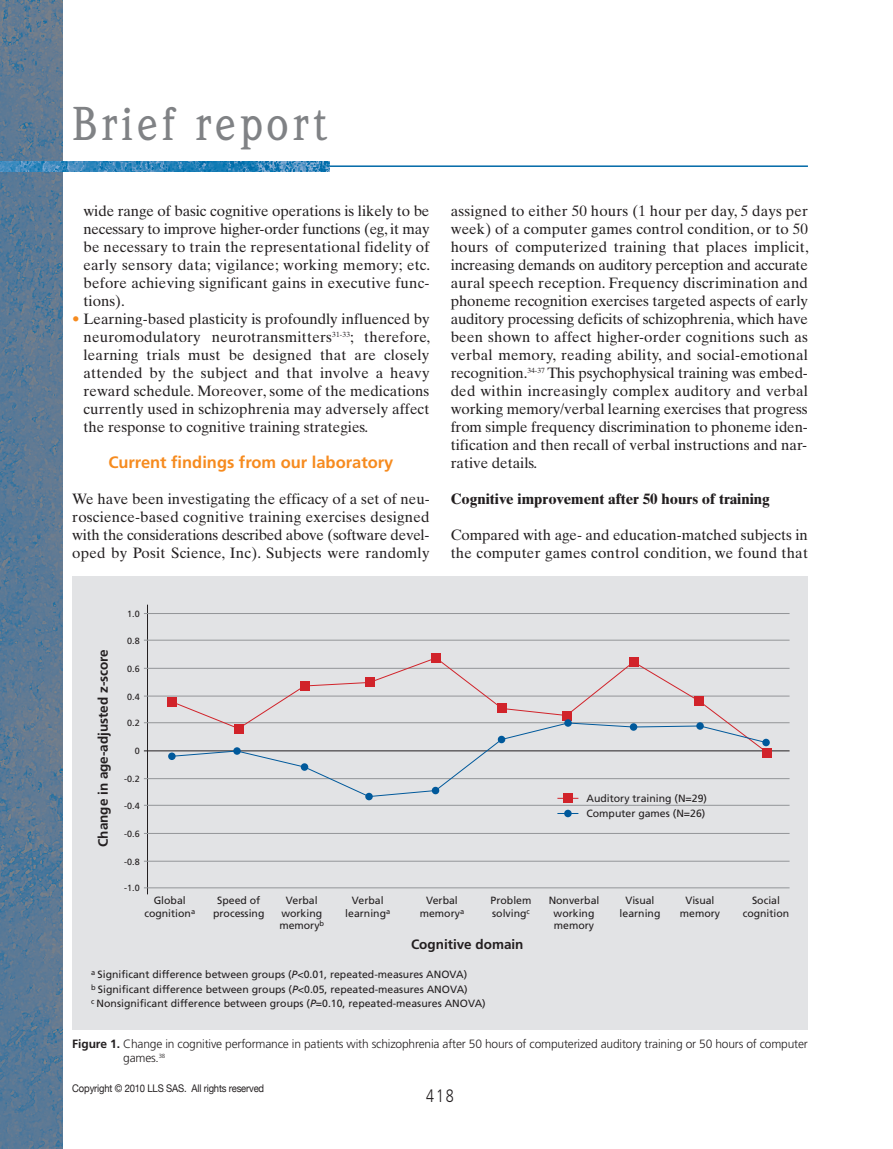
<style>
.page{position:relative;width:893px;height:1149px;background:#fff}
.page>*{position:absolute;margin:0;border:0;box-sizing:border-box;transform-origin:0 0}
.t1{font:500 46.5px "Weidemann";letter-spacing:.085em;color:#808285;scale:.95 1}
.t2{font:300 18px "Frutiger";color:#231f20;scale:.8 1}
.t3{font:700 16.5px "Frutiger";color:#f68b1f}
.t4{font:15px/18px "Times Ten";color:#231f20;text-align:justify}
.t5{font:700 15px "Times Ten";color:#231f20}
.t6{font:700 13.5px "Frutiger";color:#231f20}
.t7{font:300 12px/14.2px "Frutiger";letter-spacing:-.015em;color:#231f20}
.t8{font:10.5px/12.6px "Frutiger";color:#231f20;text-align:center}
.t9{font:10.5px "Helvetica Neue";letter-spacing:-.015em;color:#231f20;scale:.9 1}
.t10{font:9px "Frutiger";color:#231f20}
.s1{color:#f68b1f}
.s2{font-style:italic}
.s3{font-weight:700}
</style>
<div class="page">
<hr style="left:204px;top:165px;width:604px;height:2px;background:#0069a7">
<img style="left:0;top:0;width:63px;height:1148px">
<img style="left:0;top:162px;width:330px;height:9px">
<div style="left:72px;top:576px;width:736px;height:452px;background:#e2e3e5"></div>
<hr style="left:147px;top:604px;width:1px;height:290px;background:#231f20">
<hr style="left:144px;top:750px;width:645px;height:1px;background:#231f20">
<hr style="left:144px;top:722px;width:645px;height:1px;background:#939598">
<hr style="left:144px;top:695px;width:645px;height:1px;background:#939598">
<hr style="left:144px;top:667px;width:645px;height:1px;background:#939598">
<hr style="left:144px;top:639px;width:645px;height:1px;background:#939598">
<hr style="left:144px;top:613px;width:645px;height:1px;background:#939598">
<hr style="left:144px;top:887px;width:645px;height:1px;background:#939598">
<hr style="left:144px;top:860px;width:645px;height:1px;background:#939598">
<hr style="left:144px;top:832px;width:645px;height:1px;background:#939598">
<hr style="left:144px;top:804px;width:645px;height:1px;background:#939598">
<hr style="left:144px;top:778px;width:645px;height:1px;background:#939598">
<div style="left:168px;top:697px;width:9px;height:9px;background:#d1232a"></div>
<div style="left:431px;top:653px;width:10px;height:9px;background:#d1232a"></div>
<div style="left:563px;top:793px;width:10px;height:9px;background:#d1232a"></div>
<div style="left:762px;top:747px;width:10px;height:10px;background:#d1232a"></div>
<div style="left:168px;top:752px;width:8px;height:7px;background:#00599b;border-radius:50%"></div>
<div style="left:365px;top:792px;width:8px;height:8px;background:#00599b;border-radius:50%"></div>
<div style="left:564px;top:809px;width:8px;height:8px;background:#00599b;border-radius:50%"></div>
<svg style="left:171px;top:657px;width:597px;height:91px"></svg>
<svg style="left:171px;top:722px;width:596px;height:75px"></svg>
<h1 class="t1" style="left:72px;top:106px;width:269px">Brief report</h1>
<p class="t4" style="left:84px;top:203px;width:348px">wide range of basic cognitive operations is likely to be necessary to improve higher-order functions (eg, it may be necessary to train the representational fidelity of early sensory data; vigilance; working memory; etc. before achieving significant gains in executive func&shy;tions).</p>
<p class="t4" style="left:84px;top:311px;width:348px;text-indent:-11px"><span class="s1">•</span> Learning-based plasticity is profoundly influenced by neuromodulatory neurotransmitters<sup>31-33</sup>; therefore, learning trials must be designed that are closely attended by the subject and that involve a heavy reward schedule. Moreover, some of the medications currently used in schizophrenia may adversely affect the response to cognitive training strategies.</p>
<p class="t3" style="left:108px;top:456px;width:287px">Current findings from our laboratory</p>
<p class="t4" style="left:72px;top:491px;width:359px">We have been investigating the efficacy of a set of neu&shy;roscience-based cognitive training exercises designed with the considerations described above (software devel&shy;oped by Posit Science, Inc). Subjects were randomly</p>
<p class="t10" style="left:127px;top:610px;width:14px">1.0</p>
<p class="t6" style="left:98px;top:846px;width:199px;rotate:-90deg">Change in age-adjusted z-score</p>
<p class="t10" style="left:127px;top:636px;width:14px">0.8</p>
<p class="t10" style="left:127px;top:664px;width:14px">0.6</p>
<p class="t10" style="left:127px;top:692px;width:14px">0.4</p>
<p class="t10" style="left:127px;top:719px;width:14px">0.2</p>
<p class="t10" style="left:135px;top:747px;width:7px">0</p>
<p class="t10" style="left:124px;top:775px;width:17px">-0.2</p>
<p class="t10" style="left:124px;top:801px;width:17px">-0.4</p>
<p class="t10" style="left:124px;top:829px;width:17px">-0.6</p>
<p class="t10" style="left:124px;top:857px;width:17px">-0.8</p>
<p class="t10" style="left:124px;top:884px;width:17px">-1.0</p>
<p class="t4" style="left:451px;top:203px;width:360px">assigned to either 50 hours (1 hour per day, 5 days per week) of a computer games control condition, or to 50 hours of computerized training that places implicit, increasing demands on auditory perception and accurate aural speech reception. Frequency discrimination and phoneme recognition exercises targeted aspects of early auditory processing deficits of schizophrenia, which have been shown to affect higher-order cognitions such as verbal memory, reading ability, and social-emotional recognition.<sup>34-37</sup> This psychophysical training was embed&shy;ded within increasingly complex auditory and verbal working memory/verbal learning exercises that progress from simple frequency discrimination to phoneme iden&shy;tification and then recall of verbal instructions and nar&shy;rative details.</p>
<p class="t5" style="left:451px;top:494px;width:321px">Cognitive improvement after 50 hours of training</p>
<p class="t4" style="left:451px;top:527px;width:359px">Compared with age- and education-matched subjects in the computer games control condition, we found that</p>
<p class="t8" style="left:586px;top:792px;width:122px">Auditory training (N=29)</p>
<p class="t8" style="left:586px;top:807px;width:120px">Computer games (N=26)</p>
<p class="t8" style="left:144px;top:894px;width:52px">Global cognition<sup>a</sup></p>
<p class="t8" style="left:213px;top:894px;width:53px">Speed of processing</p>
<p class="t8" style="left:279px;top:894px;width:46px">Verbal working memory<sup>b</sup></p>
<p class="t8" style="left:345px;top:894px;width:47px">Verbal learning<sup>a</sup></p>
<p class="t8" style="left:420px;top:894px;width:46px">Verbal memory<sup>a</sup></p>
<p class="t8" style="left:491px;top:894px;width:42px;text-align:left">Problem solving<sup>c</sup></p>
<p class="t8" style="left:549px;top:894px;width:52px">Nonverbal working memory</p>
<p class="t8" style="left:620px;top:894px;width:42px">Visual learning</p>
<p class="t8" style="left:680px;top:894px;width:42px">Visual memory</p>
<p class="t8" style="left:743px;top:894px;width:48px">Social cognition</p>
<p class="t6" style="left:411px;top:938px;width:114px">Cognitive domain</p>
<p class="t8" style="left:91px;top:968px;width:396px;line-height:14.2px;text-align:left"><sup>a</sup> Significant difference between groups (<span class="s2">P</span>&lt;0.01, repeated-measures ANOVA)<br><sup>b</sup> Significant difference between groups (<span class="s2">P</span>&lt;0.05, repeated-measures ANOVA)<br><sup>c</sup> Nonsignificant difference between groups (<span class="s2">P</span>=0.10, repeated-measures ANOVA)</p>
<p class="t7" style="left:123px;top:1037px;width:686px;text-indent:-51px"><span class="s3">Figure 1.</span> Change in cognitive performance in patients with schizophrenia after 50 hours of computerized auditory training or 50 hours of computer games.<sup>38</sup></p>
<p class="t9" style="left:72px;top:1081px;width:215px">Copyright © 2010 LLS SAS. All rights reserved</p>
<p class="t2" style="left:426px;top:1088px;width:36px">418</p>
</div>
